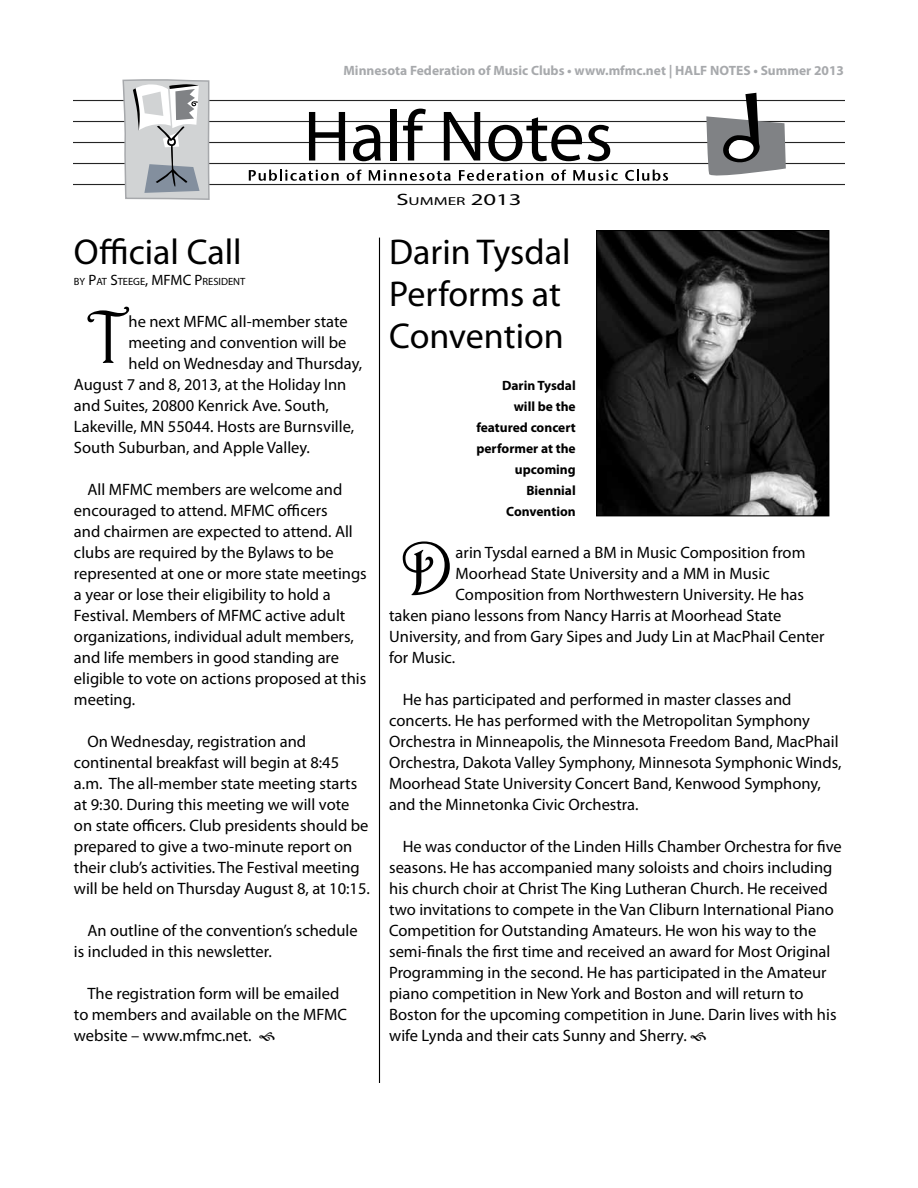
<style>
.page{position:relative;width:918px;height:1188px;background:#fff}
.page>*{position:absolute;margin:0;border:0;box-sizing:border-box;transform-origin:0 0}
.t1{font:75.15px "Harrington";color:#000}
.t2{font:36px/42px "Myriad Pro";color:#000}
.t3{font:16.5px/21px "Myriad Pro";color:#000}
.t4{font:16.5px "Myriad Pro";color:#000;scale:1.5 1}
.t5{font:700 13.5px/21px "Myriad Pro";color:#000;text-align:right}
.t6{font:700 13.5px "Myriad Pro";color:#a7a9ac}
.t7{font:10.5px "Myriad Pro";color:#000}
.s1{font-size:15px}
.s2{font-size:11.55px}
.s3{font-style:italic}
</style>
<div class="page">
<hr style="left:379px;top:238px;width:1px;height:845px;background:#000">
<hr style="left:74px;top:100px;width:770px;height:1px;background:#252525">
<hr style="left:74px;top:121px;width:770px;height:1px;background:#252525">
<hr style="left:74px;top:142px;width:770px;height:1px;background:#252525">
<hr style="left:74px;top:163px;width:770px;height:1px;background:#252525">
<hr style="left:74px;top:184px;width:770px;height:1px;background:#252525">
<svg style="left:309px;top:112px;width:36px;height:49px"></svg>
<svg style="left:353px;top:125px;width:28px;height:36px"></svg>
<div style="left:390px;top:109px;width:7px;height:52px;background:#000"></div>
<svg style="left:403px;top:109px;width:23px;height:52px"></svg>
<svg style="left:444px;top:112px;width:36px;height:49px"></svg>
<svg style="left:488px;top:117px;width:94px;height:44px"></svg>
<svg style="left:588px;top:125px;width:22px;height:36px"></svg>
<svg style="left:122px;top:79px;width:88px;height:121px"></svg>
<svg style="left:706px;top:93px;width:80px;height:83px"></svg>
<svg style="left:249px;top:170px;width:90px;height:11px"></svg>
<svg style="left:347px;top:170px;width:15px;height:11px"></svg>
<svg style="left:369px;top:170px;width:82px;height:11px"></svg>
<svg style="left:459px;top:170px;width:84px;height:11px"></svg>
<svg style="left:551px;top:170px;width:15px;height:11px"></svg>
<svg style="left:573px;top:170px;width:45px;height:11px"></svg>
<svg style="left:625px;top:170px;width:43px;height:11px"></svg>
<img style="left:598px;top:232px;width:229px;height:282px">
<div style="left:596px;top:230px;width:233px;height:286px;border:1px solid #000"></div>
<p class="t6" style="left:343px;top:62px;width:502px">Minnesota Federation of Music Clubs • www.mfmc.net | HALF NOTES • Summer 2013</p>
<h2 class="t2" style="left:74px;top:230px;width:169px">Official Call</h2>
<p class="t7" style="left:74px;top:275px;width:173px">BY <span class="s1">P</span>AT <span class="s1">S</span>TEEGE<span class="s1">, MFMC P</span>RESIDENT</p>
<h1 class="t1" style="left:87px;top:292px;width:42px">T</h1>
<p class="t3" style="left:129px;top:311px;width:221px">he next MFMC all-member state</p>
<p class="t3" style="left:129px;top:332px;width:219px">meeting and convention will be</p>
<p class="t3" style="left:129px;top:353px;width:235px">held on Wednesday and Thursday,</p>
<p class="t3" style="left:74px;top:374px;width:274px">August 7 and 8, 2013, at the Holiday Inn</p>
<p class="t3" style="left:74px;top:395px;width:256px">and Suites, 20800 Kenrick Ave. South,</p>
<p class="t3" style="left:74px;top:416px;width:282px">Lakeville, MN 55044. Hosts are Burnsville,</p>
<p class="t3" style="left:74px;top:437px;width:238px">South Suburban, and Apple Valley.</p>
<p class="t3" style="left:74px;top:479px;width:294px;text-indent:13px">All MFMC members are welcome and encouraged to attend. MFMC officers<br>and chairmen are expected to attend. All clubs are required by the Bylaws to be represented at one or more state meetings a year or lose their eligibility to hold a Festival. Members of MFMC active adult organizations, individual adult members, and life members in good standing are eligible to vote on actions proposed at this meeting.</p>
<p class="t3" style="left:74px;top:731px;width:297px;text-indent:13px">On Wednesday, registration and continental breakfast will begin at 8:45 a.m. The all-member state meeting starts at 9:30. During this meeting we will vote on state officers. Club presidents should be prepared to give a two-minute report on their club’s activities. The Festival meeting will be held on Thursday August 8, at 10:15.</p>
<p class="t3" style="left:74px;top:920px;width:285px;text-indent:13px">An outline of the convention’s schedule is included in this newsletter.</p>
<p class="t3" style="left:74px;top:983px;width:275px;text-indent:13px">The registration form will be emailed to members and available on the MFMC website – www.mfmc.net.</p>
<p class="t4" style="left:396px;top:189px;width:85px">S<span class="s2">UMMER</span> 2013</p>
<h2 class="t2" style="left:389px;top:230px;width:183px">Darin Tysdal<br>Performs at<br>Convention</h2>
<p class="t5" style="left:476px;top:375px;width:101px">Darin Tysdal<br>will be the featured concert performer at the upcoming<br>Biennial<br>Convention</p>
<h1 class="t1" style="left:401px;top:523px;width:54px">D</h1>
<p class="t3" style="left:456px;top:542px;width:351px">arin Tysdal earned a BM in Music Composition from</p>
<p class="t3" style="left:456px;top:563px;width:316px">Moorhead State University and a MM in Music</p>
<p class="t3" style="left:456px;top:584px;width:350px">Composition from Northwestern University. He has</p>
<p class="t3" style="left:389px;top:605px;width:394px">taken piano lessons from Nancy Harris at Moorhead State</p>
<p class="t3" style="left:389px;top:626px;width:437px">University, and from Gary Sipes and Judy Lin at MacPhail Center</p>
<p class="t3" style="left:389px;top:647px;width:67px">for Music.</p>
<p class="t3" style="left:389px;top:689px;width:454px;text-indent:13px">He has participated and performed in master classes and concerts. He has performed with the Metropolitan Symphony Orchestra in Minneapolis<span class="s3">,</span> the Minnesota Freedom Band, MacPhail Orchestra, Dakota Valley Symphony, Minnesota Symphonic Winds, Moorhead State University Concert Band, Kenwood Symphony, and the Minnetonka Civic Orchestra.</p>
<p class="t3" style="left:389px;top:836px;width:454px;text-indent:13px">He was conductor of the Linden Hills Chamber Orchestra for five seasons. He has accompanied many soloists and choirs including his church choir at Christ The King Lutheran Church. He received two invitations to compete in the Van Cliburn International Piano Competition for Outstanding Amateurs. He won his way to the semi-finals the first time and received an award for Most Original Programming in the second. He has participated in the Amateur piano competition in New York and Boston and will return to Boston for the upcoming competition in June. Darin lives with his wife Lynda and their cats Sunny and Sherry.</p>
</div>
